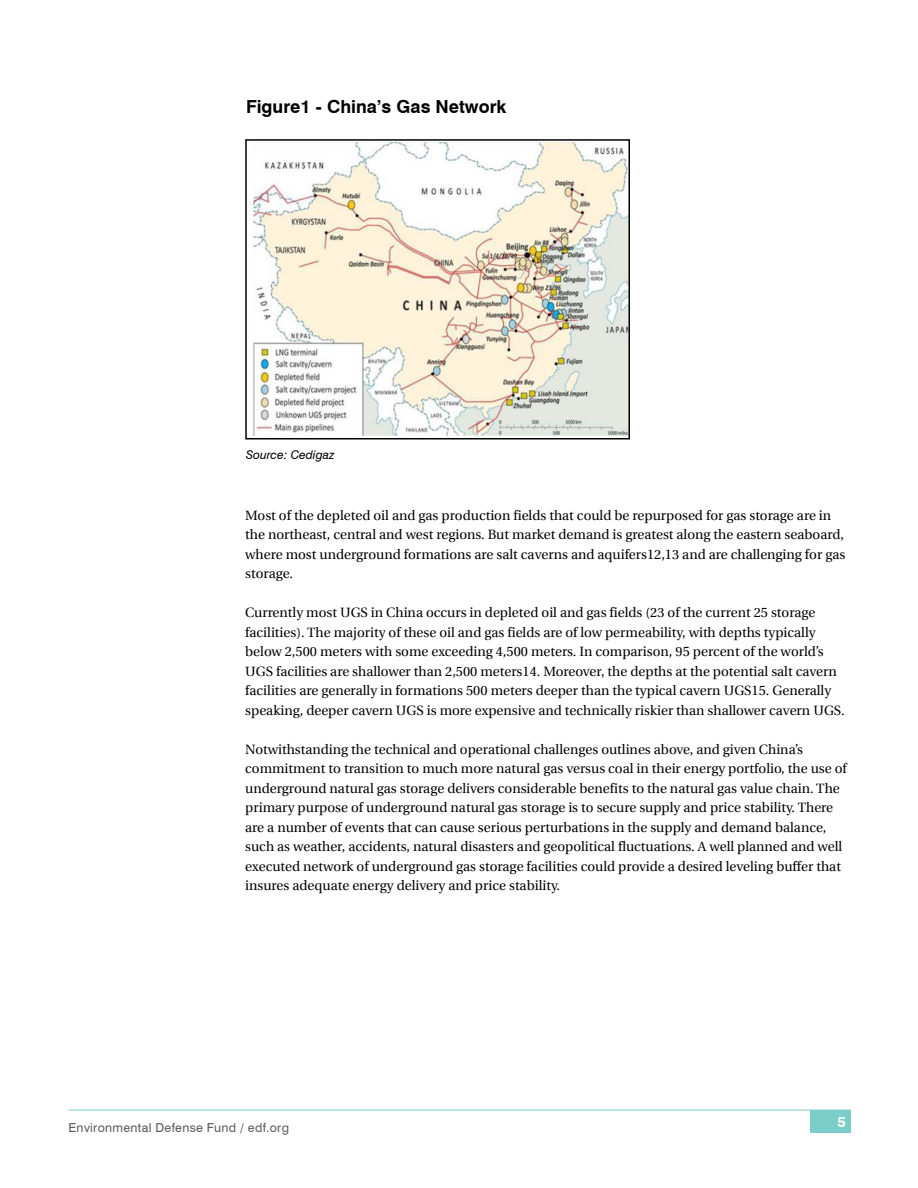
<style>
.page{position:relative;width:918px;height:1188px;background:#fff}
.page>*{position:absolute;margin:0;border:0;box-sizing:border-box;transform-origin:0 0}
.t1{font:700 18px "Swiss 721 BT";color:#000}
.t2{font:700 15px "Swiss 721 BT";color:#fff}
.t3{font:13.5px/19.5px "Utopia";color:#000}
.t4{font:12.3px "Swiss 721 BT";letter-spacing:.025em;color:#58595b}
.t5{font:italic 12px "Swiss 721 BT";color:#000}
</style>
<div class="page">
<hr style="left:68px;top:1110px;width:782px;height:1px;background:#7acdc8">
<div style="left:810px;top:1110px;width:40px;height:23px;background:#7acdc8"></div>
<img style="left:252px;top:142px;width:375px;height:294px">
<div style="left:245px;top:139px;width:385px;height:301px;border:2px solid #000"></div>
<h1 class="t1" style="left:246px;top:96px;width:262px">Figure1 - China’s Gas Network</h1>
<p class="t5" style="left:246px;top:447px;width:90px">Source: Cedigaz</p>
<p class="t3" style="left:245px;top:506px;width:602px">Most of the depleted oil and gas production fields that could be repurposed for gas storage are in the northeast, central and west regions. But market demand is greatest along the eastern seaboard, where most underground formations are salt caverns and aquifers12,13 and are challenging for gas storage.</p>
<p class="t3" style="left:245px;top:603px;width:601px">Currently most UGS in China occurs in depleted oil and gas fields (23 of the current 25 storage facilities). The majority of these oil and gas fields are of low permeability, with depths typically below 2,500 meters with some exceeding 4,500 meters. In comparison, 95 percent of the world’s UGS facilities are shallower than 2,500 meters14. Moreover, the depths at the potential salt cavern facilities are generally in formations 500 meters deeper than the typical cavern UGS15. Generally speaking, deeper cavern UGS is more expensive and technically riskier than shallower cavern UGS.</p>
<p class="t3" style="left:245px;top:740px;width:603px">Notwithstanding the technical and operational challenges outlines above, and given China’s commitment to transition to much more natural gas versus coal in their energy portfolio, the use of underground natural gas storage delivers considerable benefits to the natural gas value chain. The primary purpose of underground natural gas storage is to secure supply and price stability. There are a number of events that can cause serious perturbations in the supply and demand balance, such as weather, accidents, natural disasters and geopolitical fluctuations. A well planned and well executed network of underground gas storage facilities could provide a desired leveling buffer that insures adequate energy delivery and price stability.</p>
<p class="t4" style="left:68px;top:1121px;width:222px">Environmental Defense Fund / edf.org</p>
<p class="t2" style="left:837px;top:1113px;width:10px">5</p>
</div>
